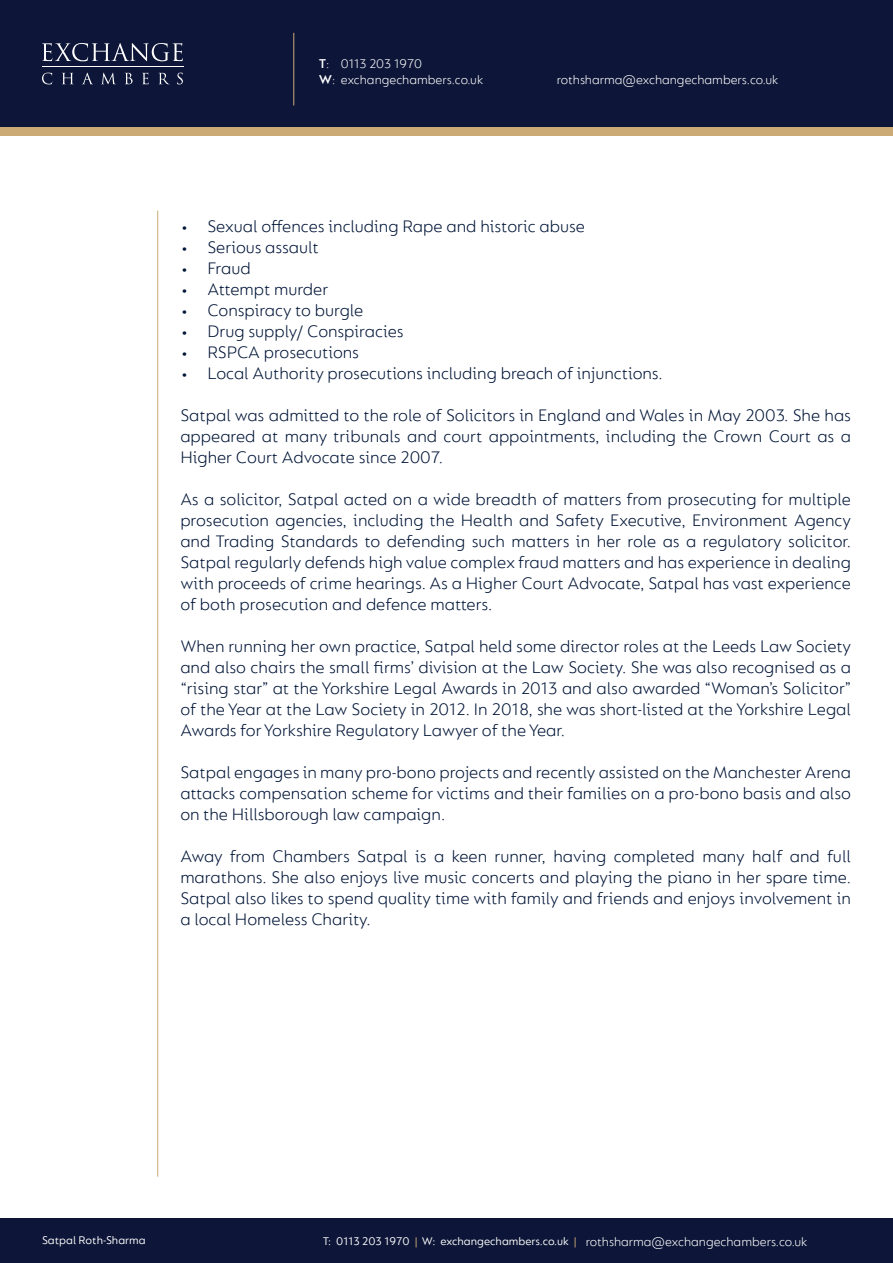
<style>
.page{position:relative;width:893px;height:1263px;background:#fff}
.page>*{position:absolute;margin:0;border:0;box-sizing:border-box;transform-origin:0 0}
.t1{font:300 18px/21px "FS Lucas";color:#001537;text-align:justify}
.t2{font:300 13.5px/16.2px "FS Lucas";color:#fff}
.t3{font:12px "FS Lucas";color:#fff}
.s1{font-weight:600}
.s2{color:#cbaa76}
</style>
<div class="page">
<div style="left:0;top:64px;width:893px;height:72px;background:#cbaa76"></div>
<div style="left:0;top:0;width:893px;height:127px;background:#0d1638"></div>
<div style="left:0;top:1219px;width:893px;height:44px;background:#0d1638"></div>
<hr style="left:42px;top:67px;width:142px;height:1px;background:#fff">
<svg style="left:42px;top:43px;width:141px;height:18px"></svg>
<svg style="left:42px;top:73px;width:10px;height:11px"></svg>
<svg style="left:62px;top:73px;width:11px;height:11px"></svg>
<svg style="left:82px;top:73px;width:11px;height:11px"></svg>
<svg style="left:102px;top:73px;width:13px;height:11px"></svg>
<svg style="left:125px;top:73px;width:8px;height:11px"></svg>
<svg style="left:142px;top:73px;width:7px;height:11px"></svg>
<svg style="left:159px;top:73px;width:10px;height:11px"></svg>
<svg style="left:177px;top:73px;width:6px;height:11px"></svg>
<hr style="left:293px;top:33px;width:1px;height:73px;background:#cbaa76">
<hr style="left:157px;top:211px;width:1px;height:966px;background:#cbaa76">
<p class="t2" style="left:319px;top:55px;width:166px"><span class="s1">T</span>: 0113 203 1970<br><span class="s1">W</span>: exchangechambers.co.uk</p>
<p class="t2" style="left:557px;top:71px;width:223px">rothsharma@exchangechambers.co.uk</p>
<p class="t1" style="left:180px;top:215px;width:406px">• Sexual offences including Rape and historic abuse</p>
<p class="t1" style="left:180px;top:236px;width:140px">• Serious assault</p>
<p class="t1" style="left:180px;top:257px;width:72px">• Fraud</p>
<p class="t1" style="left:180px;top:278px;width:149px">• Attempt murder</p>
<p class="t1" style="left:180px;top:299px;width:185px">• Conspiracy to burgle</p>
<p class="t1" style="left:180px;top:320px;width:225px">• Drug supply/ Conspiracies</p>
<p class="t1" style="left:180px;top:341px;width:180px">• RSPCA prosecutions</p>
<p class="t1" style="left:180px;top:362px;width:484px">• Local Authority prosecutions including breach of injunctions.</p>
<p class="t1" style="left:180px;top:404px;width:672px">Satpal was admitted to the role of Solicitors in England and Wales in May 2003. She has appeared at many tribunals and court appointments, including the Crown Court as a Higher Court Advocate since 2007.</p>
<p class="t1" style="left:180px;top:488px;width:672px">As a solicitor, Satpal acted on a wide breadth of matters from prosecuting for multiple prosecution agencies, including the Health and Safety Executive, Environment Agency and Trading Standards to defending such matters in her role as a regulatory solicitor.<br>Satpal regularly defends high value complex fraud matters and has experience in dealing with proceeds of crime hearings. As a Higher Court Advocate, Satpal has vast experience of both prosecution and defence matters.</p>
<p class="t1" style="left:180px;top:635px;width:673px">When running her own practice, Satpal held some director roles at the Leeds Law Society and also chairs the small firms’ division at the Law Society. She was also recognised as a “rising star” at the Yorkshire Legal Awards in 2013 and also awarded “Woman’s Solicitor” of the Year at the Law Society in 2012. In 2018, she was short-listed at the Yorkshire Legal Awards for Yorkshire Regulatory Lawyer of the Year.</p>
<p class="t1" style="left:180px;top:761px;width:672px">Satpal engages in many pro-bono projects and recently assisted on the Manchester Arena attacks compensation scheme for victims and their families on a pro-bono basis and also on the Hillsborough law campaign.</p>
<p class="t1" style="left:180px;top:845px;width:672px">Away from Chambers Satpal is a keen runner, having completed many half and full marathons. She also enjoys live music concerts and playing the piano in her spare time.<br>Satpal also likes to spend quality time with family and friends and enjoys involvement in a local Homeless Charity.</p>
<p class="t3" style="left:42px;top:1233px;width:105px">Satpal Roth-Sharma</p>
<p class="t3" style="left:323px;top:1235px;width:255px">T: 0113 203 1970 <span class="s2">|</span> W: exchangechambers.co.uk <span class="s2">|</span></p>
<p class="t2" style="left:586px;top:1233px;width:223px">rothsharma@exchangechambers.co.uk</p>
</div>
